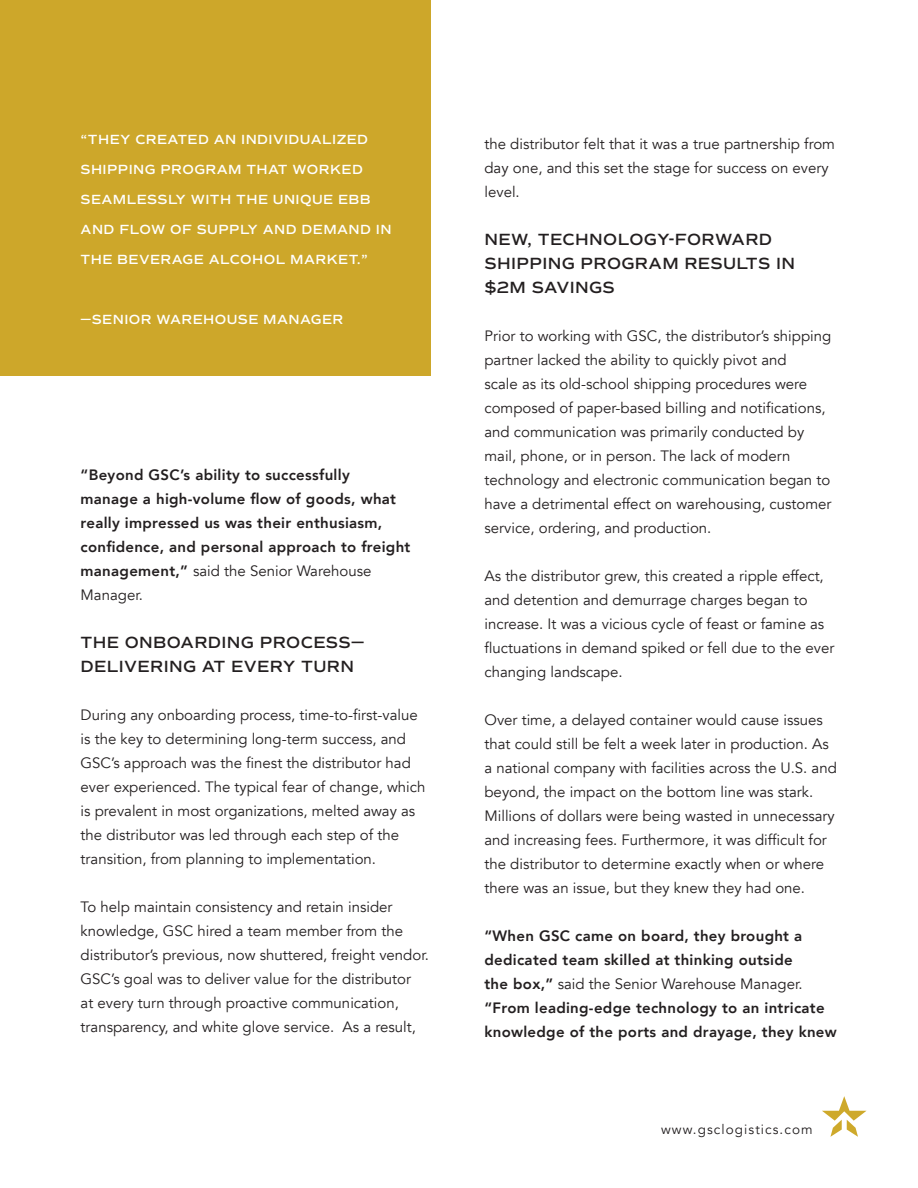
<style>
.page{position:relative;width:918px;height:1188px;background:#fff}
.page>*{position:absolute;margin:0;border:0;box-sizing:border-box;transform-origin:0 0}
.Paragraph_Heading{font:600 16.5px/24px "Commuters Sans";letter-spacing:.02em;color:#231f20}
.t1{font:15px/24px "Avenir";color:#231f20}
.t2{font:800 15px/24px "Avenir";letter-spacing:.02em;color:#231f20}
.t3{font:600 13.5px "Commuters Sans";letter-spacing:.03em;color:#fff}
.t4{font:13.5px "Avenir";letter-spacing:.08em;color:#231f20}
.s1{font-weight:400}
</style>
<div class="page">
<div style="left:0;top:0;width:431px;height:376px;background:#cda72a"></div>
<svg style="left:822px;top:1096px;width:45px;height:41px"></svg>
<p class="t3" style="left:81px;top:131px;width:289px">“THEY CREATED AN INDIVIDUALIZED</p>
<p class="t3" style="left:81px;top:161px;width:284px">SHIPPING PROGRAM THAT WORKED</p>
<p class="t3" style="left:81px;top:191px;width:292px">SEAMLESSLY WITH THE UNIQUE EBB</p>
<p class="t3" style="left:81px;top:221px;width:313px">AND FLOW OF SUPPLY AND DEMAND IN</p>
<p class="t3" style="left:81px;top:251px;width:289px">THE BEVERAGE ALCOHOL MARKET.”</p>
<p class="t3" style="left:81px;top:311px;width:264px">—SENIOR WAREHOUSE MANAGER</p>
<p class="t2" style="left:81px;top:463px;width:331px">“Beyond GSC’s ability to successfully manage a high-volume flow of goods, what really impressed us was their enthusiasm, confidence, and personal approach to freight management,” <span class="s1">said the Senior Warehouse Manager.</span></p>
<p class="Paragraph_Heading" style="left:81px;top:630px;width:285px">THE ONBOARDING PROCESS—<br>DELIVERING AT EVERY TURN</p>
<p class="t1" style="left:81px;top:703px;width:346px">During any onboarding process, time-to-first-value is the key to determining long-term success, and GSC’s approach was the finest the distributor had ever experienced. The typical fear of change, which is prevalent in most organizations, melted away as the distributor was led through each step of the transition, from planning to implementation.</p>
<p class="t1" style="left:81px;top:895px;width:350px">To help maintain consistency and retain insider knowledge, GSC hired a team member from the distributor’s previous, now shuttered, freight vendor.<br>GSC’s goal was to deliver value for the distributor<br>at every turn through proactive communication, transparency, and white glove service. As a result,</p>
<p class="t1" style="left:484px;top:132px;width:352px">the distributor felt that it was a true partnership from day one, and this set the stage for success on every level.</p>
<p class="Paragraph_Heading" style="left:484px;top:227px;width:312px">NEW, TECHNOLOGY-FORWARD<br>SHIPPING PROGRAM RESULTS IN $2M SAVINGS</p>
<p class="t1" style="left:484px;top:324px;width:348px">Prior to working with GSC, the distributor’s shipping partner lacked the ability to quickly pivot and<br>scale as its old-school shipping procedures were composed of paper-based billing and notifications, and communication was primarily conducted by mail, phone, or in person. The lack of modern technology and electronic communication began to have a detrimental effect on warehousing, customer service, ordering, and production.</p>
<p class="t1" style="left:484px;top:564px;width:351px">As the distributor grew, this created a ripple effect, and detention and demurrage charges began to increase. It was a vicious cycle of feast or famine as fluctuations in demand spiked or fell due to the ever changing landscape.</p>
<p class="t1" style="left:484px;top:708px;width:354px">Over time, a delayed container would cause issues that could still be felt a week later in production. As a national company with facilities across the U.S. and beyond, the impact on the bottom line was stark.<br>Millions of dollars were being wasted in unnecessary and increasing fees. Furthermore, it was difficult for the distributor to determine exactly when or where there was an issue, but they knew they had one.</p>
<p class="t2" style="left:484px;top:924px;width:354px">“When GSC came on board, they brought a dedicated team skilled at thinking outside<br>the box,” <span class="s1">said the Senior Warehouse Manager. </span>“From leading-edge technology to an intricate knowledge of the ports and drayage, they knew</p>
<p class="t4" style="left:661px;top:1121px;width:153px">www.gsclogistics.com</p>
</div>
